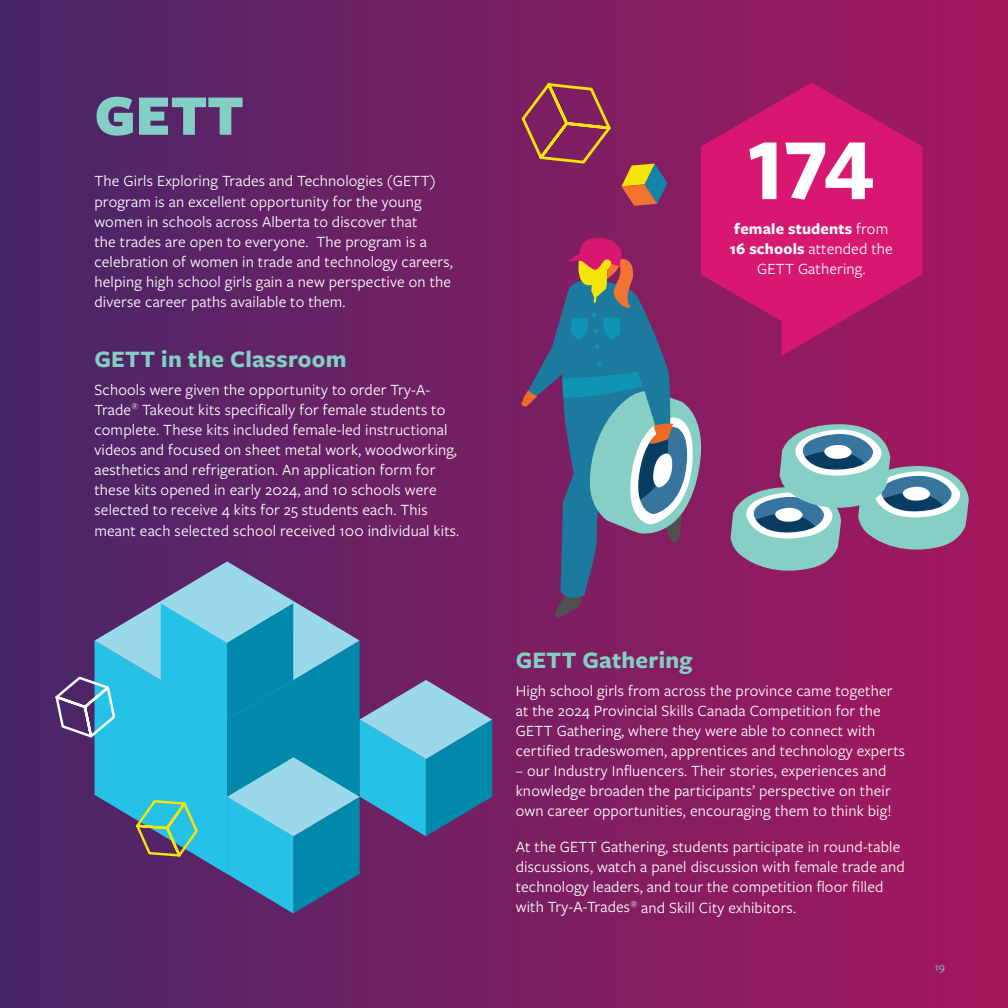
<style>
.page{position:relative;width:1008px;height:1008px;background:#fff}
.page>*{position:absolute;margin:0;border:0;box-sizing:border-box;transform-origin:0 0}
.Body_Copy{font:700 83.65px "Whitney";color:#fff}
.Heading_1{font:900 59.5px "Freight Sans Pro";color:#83cec5}
.Heading_3{font:700 24.5px "Freight Sans Pro";letter-spacing:.01em;color:#83cec5}
.Body_Copy_-_White{font:16.1px/20.1px "Freight Sans Pro";letter-spacing:.01em;color:#fff}
.Body_Copy-2{font:16.1px/20.1px "Freight Sans Pro";letter-spacing:.01em;color:#fff;text-align:center}
.Heading_3-2{font:12.25px "Freight Sans Pro";color:#83cec5}
.s1{font-weight:700}
</style>
<div class="page">
<div style="left:0;top:0;width:1008px;height:1008px;background:linear-gradient(to right,#472768,#a6185d)"></div>
<svg style="left:701px;top:83px;width:221px;height:273px;background:#c5176b"></svg>
<svg style="left:731px;top:424px;width:238px;height:150px;background:#8c7d9a"></svg>
<svg style="left:521px;top:238px;width:191px;height:380px;background:#6d517e"></svg>
<svg style="left:53px;top:564px;width:439px;height:350px;background:#4b74a2"></svg>
<svg style="left:520px;top:79px;width:93px;height:86px;background:#8d3a55"></svg>
<svg style="left:621px;top:164px;width:46px;height:42px;background:#9f7951"></svg>
<p class="Heading_1" style="left:94px;top:74px;width:151px">GETT</p>
<p class="Body_Copy_-_White" style="left:94px;top:170px;width:360px">The Girls Exploring Trades and Technologies (GETT) program is an excellent opportunity for the young women in schools across Alberta to discover that<br>the trades are open to everyone. The program is a celebration of women in trade and technology careers, helping high school girls gain a new perspective on the diverse career paths available to them.</p>
<p class="Heading_3" style="left:94px;top:342px;width:254px">GETT in the Classroom</p>
<p class="Body_Copy_-_White" style="left:94px;top:379px;width:366px">Schools were given the opportunity to order Try-A-Trade<sup>®</sup> Takeout kits specifically for female students to complete. These kits included female-led instructional videos and focused on sheet metal work, woodworking, aesthetics and refrigeration. An application form for these kits opened in early 2024, and 10 schools were selected to receive 4 kits for 25 students each. This meant each selected school received 100 individual kits.</p>
<p class="Body_Copy" style="left:748px;top:119px;width:128px">174</p>
<p class="Body_Copy-2" style="left:730px;top:218px;width:165px"><span class="s1">female students</span> from<br><span class="s1">16 schools</span> attended the<br>GETT Gathering.</p>
<p class="Heading_3" style="left:516px;top:643px;width:178px">GETT Gathering</p>
<p class="Body_Copy_-_White" style="left:516px;top:680px;width:391px">High school girls from across the province came together at the 2024 Provincial Skills Canada Competition for the GETT Gathering, where they were able to connect with certified tradeswomen, apprentices and technology experts</p>
<p class="Body_Copy_-_White" style="left:516px;top:760px;width:377px">– our Industry Influencers. Their stories, experiences and knowledge broaden the participants’ perspective on their own career opportunities, encouraging them to think big!</p>
<p class="Body_Copy_-_White" style="left:516px;top:836px;width:391px">At the GETT Gathering, students participate in round-table discussions, watch a panel discussion with female trade and technology leaders, and tour the competition floor filled with Try-A-Trades<sup>®</sup> and Skill City exhibitors.</p>
<p class="Heading_3-2" style="left:935px;top:959px;width:12px">19</p>
</div>
